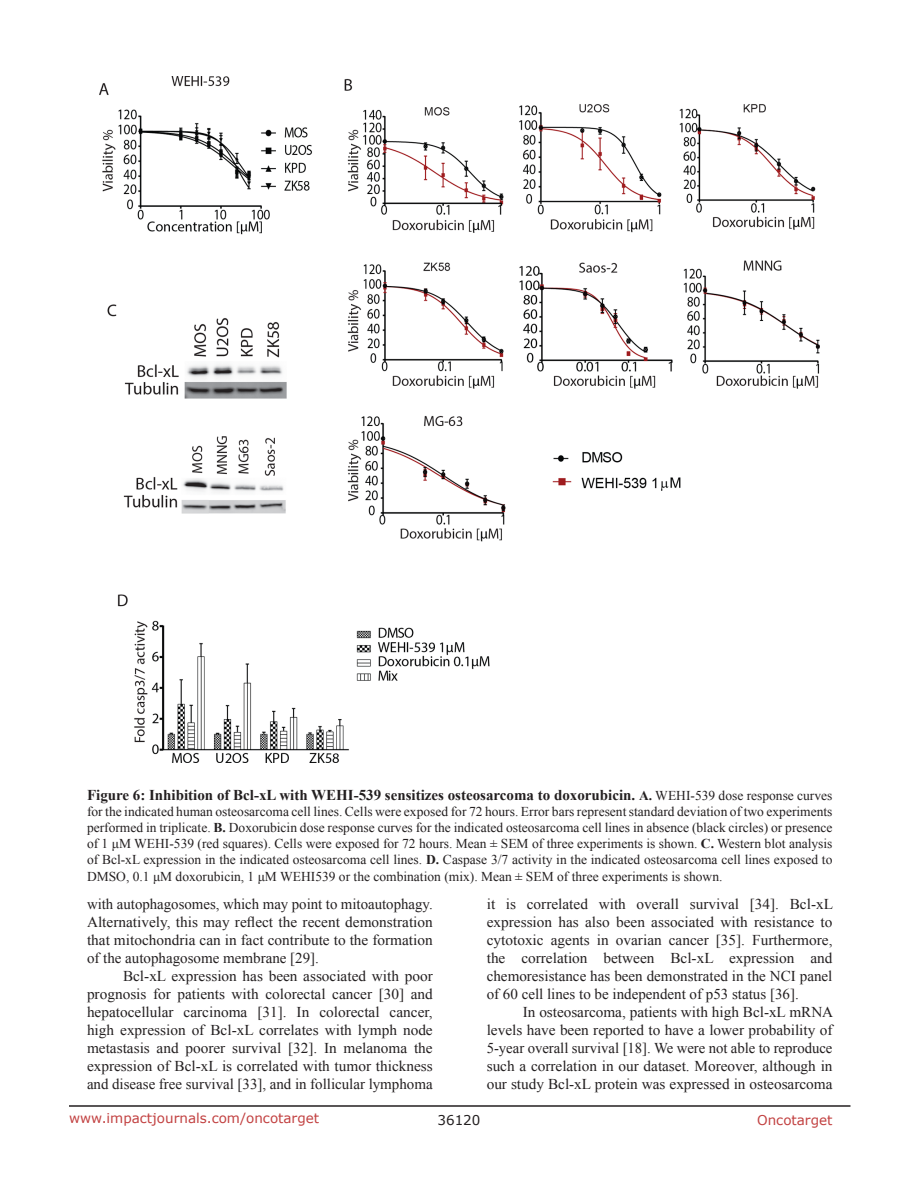
<style>
.page{position:relative;width:918px;height:1188px;background:#fff}
.page>*{position:absolute;margin:0;border:0;box-sizing:border-box;transform-origin:0 0}
.BodyText{font:15px/18px "Times New Roman";color:#231f20;text-align:justify}
.FigureText{font:700 15px "Times New Roman";color:#231f20}
.FigureText-2{font:13.5px/16.2px "Times New Roman";color:#231f20;text-align:justify}
.t1{font:13.5px "Verdana";color:#c24141}
.t2{font:13.5px "Verdana";color:#231f20}
.s1{font-size:13.5px}
.s2{font-weight:400;font-size:13.5px}
.s3{font-weight:700}
</style>
<div class="page">
<hr style="left:69px;top:1105px;width:781px;height:2px;background:#231f20">
<img style="left:100px;top:77px;width:720px;height:685px">
<p class="FigureText" style="left:87px;top:784px;width:747px">Figure 6: Inhibition of Bcl-xL with WEHI-539 sensitizes osteosarcoma to doxorubicin. <span class="s1">A.</span> <span class="s2">WEHI-539 dose response curves</span></p>
<p class="FigureText-2" style="left:87px;top:803px;width:747px">for the indicated human osteosarcoma cell lines. Cells were exposed for 72 hours. Error bars represent standard deviation of two experiments performed in triplicate. <span class="s3">B.</span> Doxorubicin dose response curves for the indicated osteosarcoma cell lines in absence (black circles) or presence of 1 μM WEHI-539 (red squares). Cells were exposed for 72 hours. Mean ± SEM of three experiments is shown. <span class="s3">C.</span> Western blot analysis of Bcl-xL expression in the indicated osteosarcoma cell lines. <span class="s3">D.</span> Caspase 3/7 activity in the indicated osteosarcoma cell lines exposed to DMSO, 0.1 μM doxorubicin, 1 μM WEHI539 or the combination (mix). Mean ± SEM of three experiments is shown.</p>
<p class="BodyText" style="left:87px;top:895px;width:347px">with autophagosomes, which may point to mitoautophagy.<br>Alternatively, this may reflect the recent demonstration that mitochondria can in fact contribute to the formation of the autophagosome membrane [29].</p>
<p class="BodyText" style="left:87px;top:967px;width:347px;text-indent:36px">Bcl-xL expression has been associated with poor prognosis for patients with colorectal cancer [30] and hepatocellular carcinoma [31]. In colorectal cancer, high expression of Bcl-xL correlates with lymph node metastasis and poorer survival [32]. In melanoma the expression of Bcl-xL is correlated with tumor thickness and disease free survival [33], and in follicular lymphoma</p>
<p class="BodyText" style="left:487px;top:895px;width:348px">it is correlated with overall survival [34]. Bcl-xL expression has also been associated with resistance to cytotoxic agents in ovarian cancer [35]. Furthermore, the correlation between Bcl-xL expression and chemoresistance has been demonstrated in the NCI panel of 60 cell lines to be independent of p53 status [36].</p>
<p class="BodyText" style="left:487px;top:1003px;width:348px;text-indent:36px">In osteosarcoma, patients with high Bcl-xL mRNA levels have been reported to have a lower probability of 5-year overall survival [18]. We were not able to reproduce such a correlation in our dataset. Moreover, although in our study Bcl-xL protein was expressed in osteosarcoma</p>
<p class="t1" style="left:69px;top:1109px;width:252px">www.impactjournals.com/oncotarget</p>
<p class="t2" style="left:438px;top:1111px;width:44px">36120</p>
<p class="t1" style="left:757px;top:1111px;width:77px">Oncotarget</p>
</div>
